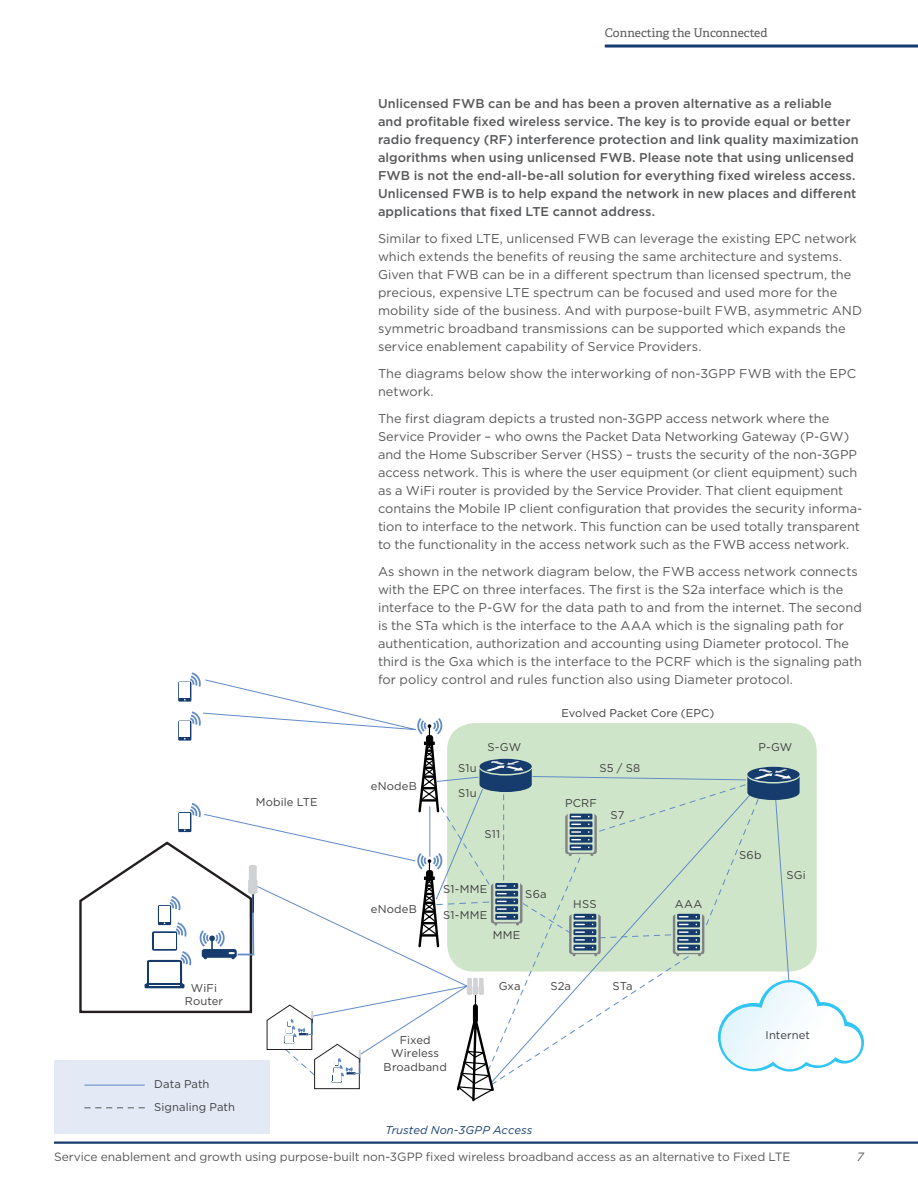
<style>
.page{position:relative;width:918px;height:1188px;background:#fff}
.page>*{position:absolute;margin:0;border:0;box-sizing:border-box;transform-origin:0 0}
.t1{font:12.75px/18px "Gotham";color:#57585a}
.t2{font:500 12.75px/18px "Gotham";letter-spacing:.005em;color:#57585a}
.t3{font:12px "Gotham";letter-spacing:-.005em;color:#57585a}
.t4{font:12px "Adelle";color:#57585a}
.t5{font:italic 12px "Gotham";color:#57585a}
.t6{font:11.25px/13.5px "Gotham";letter-spacing:.01em;color:#3e3e3f;text-align:center}
.t7{font:italic 11.25px "Gotham";letter-spacing:.01em;color:#163c6e}
</style>
<div class="page">
<hr style="left:54px;top:1142px;width:864px;height:2px;background:#163c6e">
<hr style="left:605px;top:45px;width:313px;height:3px;background:#163c6e">
<div style="left:54px;top:1061px;width:216px;height:73px;background:#e3e9f5"></div>
<svg style="left:78px;top:672px;width:786px;height:436px"></svg>
<p class="t4" style="left:605px;top:25px;width:164px">Connecting the Unconnected</p>
<p class="t2" style="left:378px;top:94px;width:482px">Unlicensed FWB can be and has been a proven alternative as a reliable and profitable fixed wireless service. The key is to provide equal or better radio frequency (RF) interference protection and link quality maximization algorithms when using unlicensed FWB. Please note that using unlicensed FWB is not the end-all-be-all solution for everything fixed wireless access.<br>Unlicensed FWB is to help expand the network in new places and different applications that fixed LTE cannot address.</p>
<p class="t1" style="left:378px;top:229px;width:486px">Similar to fixed LTE, unlicensed FWB can leverage the existing EPC network which extends the benefits of reusing the same architecture and systems.<br>Given that FWB can be in a different spectrum than licensed spectrum, the precious, expensive LTE spectrum can be focused and used more for the mobility side of the business. And with purpose-built FWB, asymmetric AND symmetric broadband transmissions can be supported which expands the service enablement capability of Service Providers.</p>
<p class="t1" style="left:378px;top:364px;width:480px">The diagrams below show the interworking of non-3GPP FWB with the EPC network.</p>
<p class="t1" style="left:378px;top:409px;width:486px">The first diagram depicts a trusted non-3GPP access network where the Service Provider – who owns the Packet Data Networking Gateway (P-GW) and the Home Subscriber Server (HSS) – trusts the security of the non-3GPP access network. This is where the user equipment (or client equipment) such as a WiFi router is provided by the Service Provider. That client equipment contains the Mobile IP client configuration that provides the security informa&shy;tion to interface to the network. This function can be used totally transparent to the functionality in the access network such as the FWB access network.</p>
<p class="t1" style="left:378px;top:562px;width:486px">As shown in the network diagram below, the FWB access network connects with the EPC on three interfaces. The first is the S2a interface which is the interface to the P-GW for the data path to and from the internet. The second is the STa which is the interface to the AAA which is the signaling path for authentication, authorization and accounting using Diameter protocol. The third is the Gxa which is the interface to the PCRF which is the signaling path for policy control and rules function also using Diameter protocol.</p>
<p class="t6" style="left:256px;top:795px;width:63px">Mobile LTE</p>
<p class="t6" style="left:371px;top:780px;width:47px">eNodeB</p>
<p class="t6" style="left:371px;top:902px;width:47px">eNodeB</p>
<p class="t6" style="left:458px;top:761px;width:20px">S1u</p>
<p class="t6" style="left:458px;top:786px;width:20px">S1u</p>
<p class="t6" style="left:488px;top:740px;width:35px">S-GW</p>
<p class="t6" style="left:484px;top:827px;width:17px">S11</p>
<p class="t6" style="left:562px;top:706px;width:154px">Evolved Packet Core (EPC)</p>
<p class="t6" style="left:600px;top:761px;width:42px">S5 / S8</p>
<p class="t6" style="left:565px;top:796px;width:33px">PCRF</p>
<p class="t6" style="left:611px;top:808px;width:15px">S7</p>
<p class="t6" style="left:443px;top:882px;width:46px">S1-MME</p>
<p class="t6" style="left:443px;top:908px;width:46px">S1-MME</p>
<p class="t6" style="left:525px;top:887px;width:23px">S6a</p>
<p class="t6" style="left:493px;top:928px;width:29px">MME</p>
<p class="t6" style="left:573px;top:897px;width:25px">HSS</p>
<p class="t6" style="left:675px;top:897px;width:29px">AAA</p>
<p class="t6" style="left:499px;top:979px;width:23px">Gxa</p>
<p class="t6" style="left:185px;top:981px;width:40px">WiFi<br>Router</p>
<p class="t6" style="left:550px;top:979px;width:22px">S2a</p>
<p class="t6" style="left:154px;top:1073px;width:82px;line-height:22.5px;text-align:left">Data Path<br>Signaling Path</p>
<p class="t6" style="left:384px;top:1033px;width:65px">Fixed<br>Wireless<br>Broadband</p>
<p class="t7" style="left:386px;top:1123px;width:148px">Trusted Non-3GPP Access</p>
<p class="t6" style="left:612px;top:979px;width:22px">STa</p>
<p class="t6" style="left:759px;top:740px;width:35px">P-GW</p>
<p class="t6" style="left:739px;top:848px;width:24px">S6b</p>
<p class="t6" style="left:787px;top:868px;width:21px">SGi</p>
<p class="t6" style="left:766px;top:1028px;width:46px">Internet</p>
<p class="t3" style="left:54px;top:1149px;width:738px">Service enablement and growth using purpose-built non-3GPP fixed wireless broadband access as an alternative to Fixed LTE</p>
<p class="t5" style="left:857px;top:1149px;width:9px">7</p>
</div>
